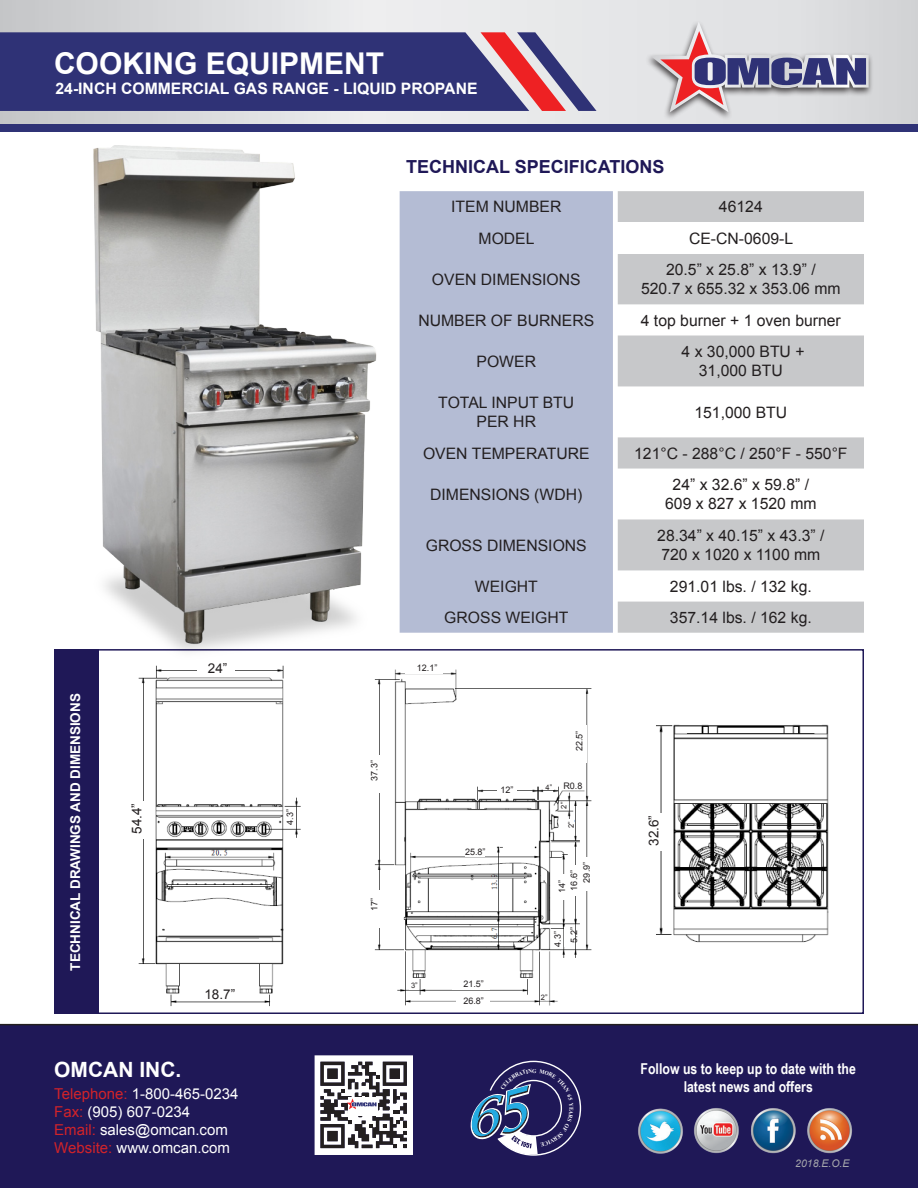
<style>
.page{position:relative;width:918px;height:1188px;background:#fff}
.page>*{position:absolute;margin:0;border:0;box-sizing:border-box;transform-origin:0 0}
.t1{font:700 30px "Arial";color:#fff}
.t2{font:700 21px "Arial";color:#fff}
.t3{font:700 18px "Arial";color:#1f1857}
.t4{font:15.75px "Arial";color:#231f20}
.t5{font:700 15.75px "Arial";color:#fff}
.t6{font:15px "Arial";color:#fff}
.t7{font:700 15px/18px "Arial Narrow";color:#fff;text-align:center}
.t8{font:700 13.5px "Arial";color:#fff}
.t9{font:13.5px "Arial";color:#231f20}
.t10{font:italic 10.5px "Arial";color:#a8a9ad}
.t11{font:9px "Arial";color:#231f20}
.t12{font:7.5px "Arial";color:#231f20}
.t13{font:700 5.7px "Times New Roman";color:#fff;scale:.95 1}
.s1{color:#d1232a}
</style>
<div class="page">
<svg style="left:0;top:0;width:918px;height:124px;background:#dedfe1"></svg>
<svg style="left:0;top:32px;width:597px;height:79px;background:#49437e"></svg>
<div style="left:0;top:124px;width:918px;height:7px;background:#2f3276"></div>
<div style="left:400px;top:191px;width:213px;height:442px;background:#b4bcd4"></div>
<svg style="left:617px;top:191px;width:1px;height:441px"></svg>
<svg style="left:618px;top:191px;width:246px;height:442px;fill:#c7c8ca"></svg>
<div style="left:618px;top:222px;width:246px;height:31px;background:#fff"></div>
<div style="left:645px;top:20px;width:228px;height:101px;background:#231f20;opacity:.8"></div>
<svg style="left:651px;top:22px;width:218px;height:90px;background:#b9aebc"></svg>
<div style="left:0;top:1024px;width:918px;height:164px;background:#1f1857"></div>
<img style="left:636px;top:1097px;width:239px;height:66px">
<svg style="left:315px;top:1055px;width:97px;height:100px"></svg>
<div style="left:54px;top:650px;width:44px;height:364px;background:#1f1857"></div>
<img style="left:138px;top:672px;width:163px;height:335px">
<div style="left:197px;top:660px;width:38px;height:14px;background:#fff"></div>
<div style="left:126px;top:801px;width:18px;height:38px;background:#fff"></div>
<div style="left:199px;top:984px;width:38px;height:17px;background:#fff"></div>
<div style="left:285px;top:808px;width:10px;height:20px;background:#fff"></div>
<img style="left:374px;top:669px;width:218px;height:337px">
<div style="left:405px;top:660px;width:38px;height:14px;background:#fff"></div>
<div style="left:366px;top:755px;width:14px;height:38px;background:#fff"></div>
<div style="left:366px;top:890px;width:14px;height:38px;background:#fff"></div>
<div style="left:573px;top:725px;width:13px;height:38px;background:#fff"></div>
<div style="left:452px;top:976px;width:38px;height:13px;background:#fff"></div>
<div style="left:456px;top:992px;width:34px;height:16px;background:#fff"></div>
<div style="left:497px;top:779px;width:20px;height:15px;background:#fff"></div>
<div style="left:465px;top:842px;width:20px;height:14px;background:#fff"></div>
<div style="left:579px;top:858px;width:13px;height:33px;background:#fff"></div>
<div style="left:568px;top:865px;width:10px;height:30px;background:#fff"></div>
<div style="left:556px;top:874px;width:10px;height:25px;background:#fff"></div>
<div style="left:553px;top:929px;width:10px;height:20px;background:#fff"></div>
<div style="left:565px;top:927px;width:10px;height:20px;background:#fff"></div>
<div style="left:565px;top:779px;width:20px;height:11px;background:#fff"></div>
<div style="left:561px;top:802px;width:7px;height:6px;background:#fff"></div>
<div style="left:566px;top:819px;width:8px;height:10px;background:#fff"></div>
<div style="left:544px;top:782px;width:9px;height:8px;background:#fff"></div>
<div style="left:409px;top:981px;width:10px;height:8px;background:#fff"></div>
<div style="left:540px;top:991px;width:8px;height:9px;background:#fff"></div>
<img style="left:656px;top:724px;width:173px;height:219px">
<div style="left:643px;top:813px;width:18px;height:38px;background:#fff"></div>
<img style="left:54px;top:145px;width:339px;height:527px">
<svg style="left:468px;top:1061px;width:113px;height:95px;background:#4a4475"></svg>
<p class="t1" style="left:54px;top:43px;width:332px">COOKING EQUIPMENT</p>
<p class="t5" style="left:56px;top:78px;width:424px">24-INCH COMMERCIAL GAS RANGE - LIQUID PROPANE</p>
<p class="t3" style="left:406px;top:155px;width:260px">TECHNICAL SPECIFICATIONS</p>
<p class="t4" style="left:451px;top:197px;width:112px">ITEM NUMBER</p>
<p class="t4" style="left:719px;top:197px;width:45px">46124</p>
<p class="t4" style="left:479px;top:228px;width:58px">MODEL</p>
<p class="t4" style="left:689px;top:228px;width:106px">CE-CN-0609-L</p>
<p class="t4" style="left:432px;top:269px;width:150px">OVEN DIMENSIONS</p>
<p class="t4" style="left:666px;top:259px;width:151px">20.5” x 25.8” x 13.9” /</p>
<p class="t4" style="left:641px;top:278px;width:201px">520.7 x 655.32 x 353.06 mm</p>
<p class="t4" style="left:418px;top:310px;width:177px">NUMBER OF BURNERS</p>
<p class="t4" style="left:641px;top:310px;width:202px">4 top burner + 1 oven burner</p>
<p class="t4" style="left:477px;top:351px;width:61px">POWER</p>
<p class="t4" style="left:682px;top:341px;width:125px">4 x 30,000 BTU +</p>
<p class="t4" style="left:699px;top:360px;width:86px">31,000 BTU</p>
<p class="t4" style="left:438px;top:392px;width:137px">TOTAL INPUT BTU</p>
<p class="t4" style="left:477px;top:411px;width:61px">PER HR</p>
<p class="t4" style="left:694px;top:402px;width:94px">151,000 BTU</p>
<p class="t4" style="left:423px;top:443px;width:168px">OVEN TEMPERATURE</p>
<p class="t4" style="left:634px;top:443px;width:215px">121°C - 288°C / 250°F - 550°F</p>
<p class="t4" style="left:430px;top:484px;width:154px">DIMENSIONS (WDH)</p>
<p class="t4" style="left:673px;top:474px;width:138px">24” x 32.6” x 59.8” /</p>
<p class="t4" style="left:665px;top:493px;width:153px">609 x 827 x 1520 mm</p>
<p class="t4" style="left:426px;top:535px;width:163px">GROSS DIMENSIONS</p>
<p class="t4" style="left:657px;top:525px;width:169px">28.34” x 40.15” x 43.3” /</p>
<p class="t4" style="left:661px;top:544px;width:161px">720 x 1020 x 1100 mm</p>
<p class="t8" style="left:66px;top:971px;width:279px;rotate:-90deg">TECHNICAL DRAWINGS AND DIMENSIONS</p>
<p class="t9" style="left:128px;top:834px;width:32px;rotate:-90deg">54.4”</p>
<p class="t9" style="left:208px;top:660px;width:21px">24”</p>
<p class="t11" style="left:284px;top:825px;width:17px;rotate:-90deg">4.3”</p>
<p class="t9" style="left:204px;top:986px;width:32px">18.7”</p>
<p class="t11" style="left:368px;top:781px;width:22px;rotate:-90deg">37.3”</p>
<p class="t11" style="left:368px;top:911px;width:15px;rotate:-90deg">17”</p>
<p class="t4" style="left:475px;top:576px;width:64px">WEIGHT</p>
<p class="t4" style="left:670px;top:576px;width:143px">291.01 lbs. / 132 kg.</p>
<p class="t4" style="left:444px;top:607px;width:126px">GROSS WEIGHT</p>
<p class="t4" style="left:670px;top:607px;width:143px">357.14 lbs. / 162 kg.</p>
<p class="t11" style="left:417px;top:662px;width:22px">12.1”</p>
<p class="t12" style="left:411px;top:981px;width:8px">3”</p>
<p class="t11" style="left:500px;top:784px;width:15px">12”</p>
<p class="t11" style="left:465px;top:846px;width:22px">25.8”</p>
<p class="t11" style="left:463px;top:978px;width:22px">21.5”</p>
<p class="t11" style="left:463px;top:995px;width:22px">26.8”</p>
<p class="t11" style="left:573px;top:751px;width:22px;rotate:-90deg">22.5”</p>
<p class="t12" style="left:546px;top:782px;width:8px">4”</p>
<p class="t11" style="left:563px;top:780px;width:21px">R0.8</p>
<p class="t12" style="left:559px;top:809px;width:8px;rotate:-90deg">2”</p>
<p class="t12" style="left:566px;top:828px;width:8px;rotate:-90deg">2”</p>
<p class="t11" style="left:581px;top:883px;width:22px;rotate:-90deg">29.9”</p>
<p class="t11" style="left:568px;top:891px;width:22px;rotate:-90deg">16.6”</p>
<p class="t11" style="left:556px;top:893px;width:15px;rotate:-90deg">14”</p>
<p class="t11" style="left:552px;top:947px;width:17px;rotate:-90deg">4.3”</p>
<p class="t11" style="left:568px;top:943px;width:17px;rotate:-90deg">5.2”</p>
<p class="t12" style="left:541px;top:992px;width:8px">2”</p>
<p class="t9" style="left:645px;top:846px;width:32px;rotate:-90deg">32.6”</p>
<p class="t2" style="left:54px;top:1042px;width:129px">OMCAN INC.</p>
<p class="t6" style="left:54px;top:1084px;width:186px"><span class="s1">Telephone:</span> 1-800-465-0234</p>
<p class="t6" style="left:54px;top:1102px;width:137px"><span class="s1">Fax:</span> (905) 607-0234</p>
<p class="t6" style="left:54px;top:1120px;width:175px"><span class="s1">Email:</span> sales@omcan.com</p>
<p class="t6" style="left:54px;top:1138px;width:177px"><span class="s1">Website:</span> www.omcan.com</p>
<p class="t2" style="left:54px;top:1056px;width:129px">OMCAN INC.</p>
<p class="t7" style="left:641px;top:1059px;width:217px">Follow us to keep up to date with the latest news and offers</p>
<p class="t13" style="left:532px;top:1067px;width:6px">G</p>
<p class="t10" style="left:795px;top:1157px;width:56px">2018.E.O.E</p>
</div>
